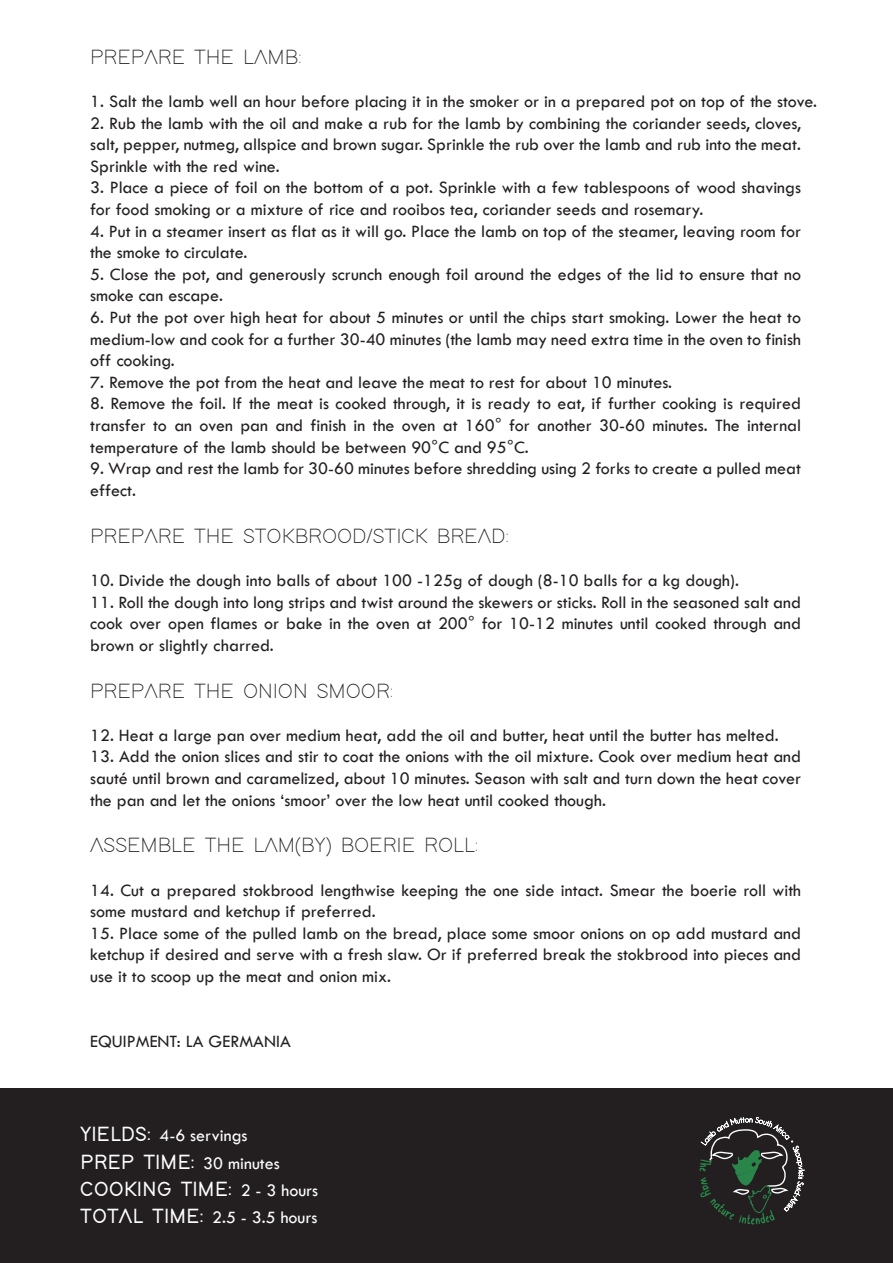
<style>
.page{position:relative;width:893px;height:1263px;background:#fff}
.page>*{position:absolute;margin:0;border:0;box-sizing:border-box;transform-origin:0 0}
.t1{font:500 21px "Adam";color:#231f20}
.t2{font:700 21px/26.5px "Adam";color:#fff}
.t3{font:18px/21.6px "Tw Cen";color:#231f20;text-align:justify}
.t4{font:18px "Tw Cen";color:#fff}
.s1{font-family:"Adam";font-weight:700;font-size:21px}
.s2{font-family:"Tw Cen";font-weight:400;font-size:18px}
</style>
<div class="page">
<div style="left:0;top:1089px;width:893px;height:174px;background:#231f20"></div>
<svg style="left:699px;top:1117px;width:106px;height:108px"></svg>
<p class="t1" style="left:90px;top:48px;width:213px">PREPARE THE LAMB:</p>
<p class="t3" style="left:90px;top:90px;width:728px">1. Salt the lamb well an hour before placing it in the smoker or in a prepared pot on top of the stove.</p>
<p class="t3" style="left:90px;top:112px;width:712px">2. Rub the lamb with the oil and make a rub for the lamb by combining the coriander seeds, cloves, salt, pepper, nutmeg, allspice and brown sugar. Sprinkle the rub over the lamb and rub into the meat.<br>Sprinkle with the red wine.</p>
<p class="t3" style="left:90px;top:177px;width:712px">3. Place a piece of foil on the bottom of a pot. Sprinkle with a few tablespoons of wood shavings for food smoking or a mixture of rice and rooibos tea, coriander seeds and rosemary.</p>
<p class="t3" style="left:90px;top:220px;width:712px">4. Put in a steamer insert as flat as it will go. Place the lamb on top of the steamer, leaving room for the smoke to circulate.</p>
<p class="t3" style="left:90px;top:263px;width:712px">5. Close the pot, and generously scrunch enough foil around the edges of the lid to ensure that no smoke can escape.</p>
<p class="t3" style="left:90px;top:306px;width:712px">6. Put the pot over high heat for about 5 minutes or until the chips start smoking. Lower the heat to medium-low and cook for a further 30-40 minutes (the lamb may need extra time in the oven to finish off cooking.</p>
<p class="t3" style="left:90px;top:371px;width:583px">7. Remove the pot from the heat and leave the meat to rest for about 10 minutes.</p>
<p class="t3" style="left:90px;top:393px;width:712px">8. Remove the foil. If the meat is cooked through, it is ready to eat, if further cooking is required transfer to an oven pan and finish in the oven at 160° for another 30-60 minutes. The internal temperature of the lamb should be between 90°C and 95°C.</p>
<p class="t3" style="left:90px;top:458px;width:712px">9. Wrap and rest the lamb for 30-60 minutes before shredding using 2 forks to create a pulled meat effect.</p>
<p class="t1" style="left:90px;top:527px;width:420px">PREPARE THE STOKBROOD/STICK BREAD:</p>
<p class="t3" style="left:90px;top:569px;width:650px">10. Divide the dough into balls of about 100 -125g of dough (8-10 balls for a kg dough).</p>
<p class="t3" style="left:90px;top:591px;width:712px">11. Roll the dough into long strips and twist around the skewers or sticks. Roll in the seasoned salt and cook over open flames or bake in the oven at 200° for 10-12 minutes until cooked through and brown or slightly charred.</p>
<p class="t1" style="left:90px;top:681px;width:305px">PREPARE THE ONION SMOOR:</p>
<p class="t3" style="left:90px;top:724px;width:690px">12. Heat a large pan over medium heat, add the oil and butter, heat until the butter has melted.</p>
<p class="t3" style="left:90px;top:746px;width:712px">13. Add the onion slices and stir to coat the onions with the oil mixture. Cook over medium heat and sauté until brown and caramelized, about 10 minutes. Season with salt and turn down the heat cover the pan and let the onions ‘smoor’ over the low heat until cooked though.</p>
<p class="t1" style="left:90px;top:836px;width:390px">ASSEMBLE THE LAM(BY) BOERIE ROLL:</p>
<p class="t3" style="left:90px;top:879px;width:712px">14. Cut a prepared stokbrood lengthwise keeping the one side intact. Smear the boerie roll with some mustard and ketchup if preferred.</p>
<p class="t3" style="left:90px;top:922px;width:712px">15. Place some of the pulled lamb on the bread, place some smoor onions on op add mustard and ketchup if desired and serve with a fresh slaw. Or if preferred break the stokbrood into pieces and use it to scoop up the meat and onion mix.</p>
<p class="t3" style="left:90px;top:1030px;width:202px">EQUIPMENT: LA GERMANIA</p>
<p class="t4" style="left:80px;top:1125px;width:169px"><span class="s1">YIELDS:</span> 4-6 servings</p>
<p class="t2" style="left:80px;top:1150px;width:239px">PREP TIME: <span class="s2">30 minutes<br></span>COOKING TIME: <span class="s2">2 - 3 hours</span></p>
<p class="t4" style="left:80px;top:1207px;width:239px"><span class="s1">TOTAL TIME:</span> 2.5 - 3.5 hours</p>
</div>
